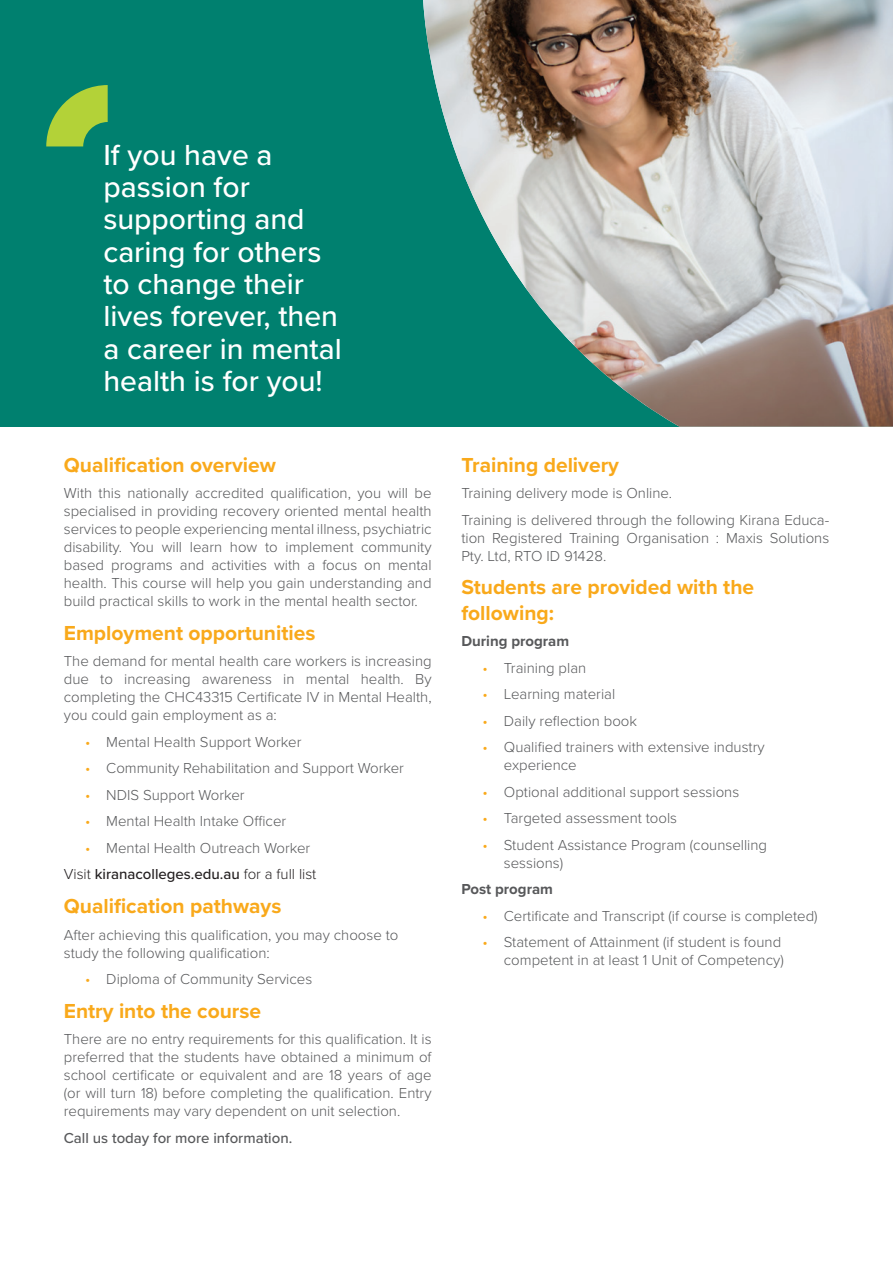
<style>
.page{position:relative;width:893px;height:1263px;background:#fff}
.page>*{position:absolute;margin:0;border:0;box-sizing:border-box;transform-origin:0 0}
.t1{font:500 30px/32.4px "Proxima Nova";color:#fff}
.t2{font:700 21px/25.2px "Proxima Nova";color:#f9a91b}
.t3{font:300 15px/18px "Proxima Nova";color:#57585a}
.t4{font:500 15px "Proxima Nova";color:#57585a}
.t5{font:700 15px "Proxima Nova";color:#57585a}
.s1{color:#f9a91b}
.s2{color:#231f20}
.s3{font-weight:500;color:#231f20}
</style>
<div class="page">
<div style="left:0;top:0;width:893px;height:427px;background:#00806f"></div>
<svg style="left:46px;top:85px;width:62px;height:61px"></svg>
<img style="left:423px;top:0;width:470px;height:427px">
<h1 class="t1" style="left:103px;top:137px;width:240px">If you have a passion for supporting and caring for others to change their lives forever, then a career in mental health is for you!</h1>
<h2 class="t2" style="left:64px;top:451px;width:214px">Qualification overview</h2>
<p class="t3" style="left:64px;top:483px;width:369px;text-align:justify">With this nationally accredited qualification, you will be specialised in providing recovery oriented mental health services to people experiencing mental illness, psychiatric disability. You will learn how to implement community based programs and activities with a focus on mental health. This course will help you gain understanding and build practical skills to work in the mental health sector.</p>
<h2 class="t2" style="left:64px;top:620px;width:253px">Employment opportunities</h2>
<p class="t3" style="left:64px;top:651px;width:369px;text-align:justify">The demand for mental health care workers is increasing due to increasing awareness in mental health. By completing the CHC43315 Certificate IV in Mental Health, you could gain employment as a:</p>
<p class="t3" style="left:85px;top:732px;width:218px"><span class="s1">•</span> Mental Health Support Worker</p>
<p class="t3" style="left:85px;top:758px;width:320px"><span class="s1">•</span> Community Rehabilitation and Support Worker</p>
<p class="t3" style="left:85px;top:785px;width:161px"><span class="s1">•</span> NDIS Support Worker</p>
<p class="t3" style="left:85px;top:811px;width:203px"><span class="s1">•</span> Mental Health Intake Officer</p>
<p class="t3" style="left:64px;top:834px;width:254px;line-height:26.5px;text-indent:21px"><span class="s1">•</span> Mental Health Outreach Worker<br><span class="s2">Visit</span> <span class="s3">kiranacolleges.edu.au</span> <span class="s2">for a full list</span></p>
<h2 class="t2" style="left:64px;top:893px;width:219px">Qualification pathways</h2>
<p class="t3" style="left:64px;top:925px;width:336px">After achieving this qualification, you may choose to study the following qualification:</p>
<p class="t3" style="left:85px;top:969px;width:229px"><span class="s1">•</span> Diploma of Community Services</p>
<h2 class="t2" style="left:64px;top:998px;width:199px">Entry into the course</h2>
<p class="t3" style="left:64px;top:1029px;width:369px;text-align:justify">There are no entry requirements for this qualification. It is preferred that the students have obtained a minimum of school certificate or equivalent and are 18 years of age (or will turn 18) before completing the qualification. Entry requirements may vary dependent on unit selection.</p>
<p class="t4" style="left:64px;top:1127px;width:230px">Call us today for more information.</p>
<h2 class="t2" style="left:461px;top:451px;width:159px">Training delivery</h2>
<p class="t3" style="left:461px;top:479px;width:369px;line-height:26.5px">Training delivery mode is Online.<br>Training is delivered through the following Kirana Educa-</p>
<p class="t3" style="left:461px;top:528px;width:369px">tion Registered Training Organisation : Maxis Solutions<br>Pty. Ltd, RTO ID 91428.</p>
<h2 class="t2" style="left:461px;top:574px;width:294px">Students are provided with the following:</h2>
<p class="t5" style="left:461px;top:630px;width:109px">During program</p>
<p class="t3" style="left:483px;top:658px;width:105px"><span class="s1">•</span> Training plan</p>
<p class="t3" style="left:483px;top:684px;width:134px"><span class="s1">•</span> Learning material</p>
<p class="t3" style="left:483px;top:711px;width:156px"><span class="s1">•</span> Daily reflection book</p>
<p class="t3" style="left:504px;top:737px;width:262px;text-indent:-21px"><span class="s1">•</span> Qualified trainers with extensive industry experience</p>
<p class="t3" style="left:483px;top:782px;width:258px"><span class="s1">•</span> Optional additional support sessions</p>
<p class="t3" style="left:483px;top:808px;width:196px"><span class="s1">•</span> Targeted assessment tools</p>
<p class="t3" style="left:504px;top:835px;width:265px;text-indent:-21px"><span class="s1">•</span> Student Assistance Program (counselling sessions)</p>
<p class="t5" style="left:461px;top:878px;width:93px">Post program</p>
<p class="t3" style="left:483px;top:906px;width:336px"><span class="s1">•</span> Certificate and Transcript (if course is completed)</p>
<p class="t3" style="left:483px;top:932px;width:303px;text-align:right"><span class="s1">•</span> Statement of Attainment (if student is found competent in at least 1 Unit of Competency)</p>
</div>
